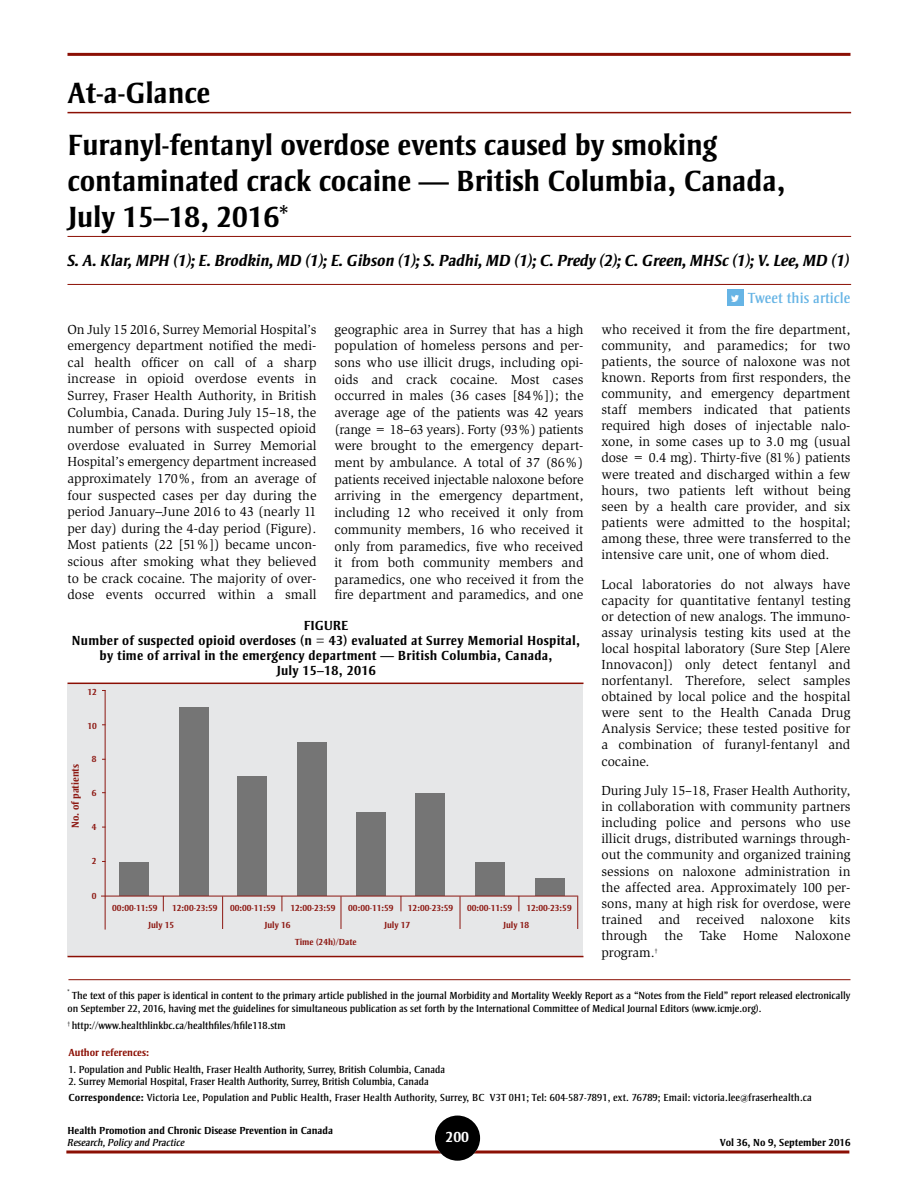
<style>
.page{position:relative;width:918px;height:1188px;background:#fff}
.page>*{position:absolute;margin:0;border:0;box-sizing:border-box;transform-origin:0 0}
.TITLE_auteur{font:700 30px/36px "Strayhorn MT Std";color:#000}
.Article_Type{font:700 30px "Strayhorn MT Std";color:#000}
.Auteur{font:italic 700 16.5px "Strayhorn MT Std";letter-spacing:-.005em;color:#000}
.t1{font:15px "Strayhorn MT Std";letter-spacing:.01em;color:#66b4e5}
.page_No{font:700 15px "Strayhorn MT Std";color:#fff}
.BODY{font:13.5px/16.6px "Slimbach Std";color:#000;text-align:justify}
.Tableau_sous-titre{font:700 13.5px/15px "Strayhorn MT Std";letter-spacing:.02em;color:#000;text-align:center}
.Tableau_titre{font:700 13.5px "Strayhorn MT Std";color:#000}
.t2{font:10.5px/12.6px "Strayhorn MT Std";color:#000}
.t3{font:700 10.5px "Strayhorn MT Std";color:#000}
.t4{font:italic 10.5px "Strayhorn MT Std";color:#000}
.t5{font:700 10.5px "Strayhorn MT Std";color:#8b0f04}
.t6{font:700 10.35px "Strayhorn MT Std";color:#8d1812}
.t7{font:700 9px/17.1px "Strayhorn MT Std";color:#8d1812}
.s1{font-family:"Strayhorn MT Std"}
.s2{font-weight:700}
</style>
<div class="page">
<svg style="left:66px;top:1150px;width:783px;height:4px;background:#a74a42"></svg>
<hr style="left:68px;top:53px;width:782px;height:3px;background:#8b0f04">
<div style="left:435px;top:1116px;width:45px;height:45px;background:#000;border-radius:50%"></div>
<hr style="left:68px;top:979px;width:782px;height:1px;background:#8b0f04">
<div style="left:727px;top:289px;width:16px;height:17px;background:#66b4e5"></div>
<svg style="left:732px;top:296px;width:7px;height:5px"></svg>
<hr style="left:68px;top:112px;width:783px;height:1px;background:#8b0f04">
<hr style="left:68px;top:236px;width:783px;height:1px;background:#8b0f04">
<hr style="left:68px;top:284px;width:783px;height:1px;background:#8b0f04">
<div style="left:68px;top:685px;width:516px;height:271px;background:#e6e7e8"></div>
<div style="left:119px;top:862px;width:29px;height:34px;background:#757575"></div>
<div style="left:179px;top:707px;width:29px;height:189px;background:#757575"></div>
<div style="left:297px;top:742px;width:30px;height:154px;background:#757575"></div>
<div style="left:415px;top:793px;width:30px;height:103px;background:#757575"></div>
<div style="left:535px;top:878px;width:29px;height:18px;background:#757575"></div>
<div style="left:237px;top:776px;width:30px;height:120px;background:#757575"></div>
<div style="left:356px;top:812px;width:30px;height:84px;background:#757575"></div>
<div style="left:475px;top:862px;width:30px;height:34px;background:#757575"></div>
<hr style="left:105px;top:690px;width:1px;height:240px;background:#8d1812">
<hr style="left:101px;top:896px;width:477px;height:1px;background:#8d1812">
<svg style="left:163px;top:896px;width:1px;height:15px"></svg>
<svg style="left:281px;top:896px;width:1px;height:15px"></svg>
<svg style="left:401px;top:896px;width:1px;height:15px"></svg>
<svg style="left:518px;top:896px;width:1px;height:15px"></svg>
<hr style="left:222px;top:896px;width:1px;height:33px;background:#8d1812">
<hr style="left:341px;top:896px;width:1px;height:33px;background:#8d1812">
<hr style="left:460px;top:896px;width:1px;height:33px;background:#8d1812">
<hr style="left:577px;top:896px;width:1px;height:33px;background:#8d1812">
<hr style="left:68px;top:956px;width:516px;height:1px;background:#8b0f04">
<hr style="left:68px;top:683px;width:516px;height:1px;background:#8b0f04">
<p class="Article_Type" style="left:68px;top:75px;width:144px">At-a-Glance</p>
<p class="TITLE_auteur" style="left:68px;top:127px;width:720px">Furanyl-fentanyl overdose events caused by smoking contaminated crack cocaine — British Columbia, Canada,<br>July 15–18, 2016*</p>
<p class="Auteur" style="left:68px;top:251px;width:784px">S. A. Klar, MPH (1); E. Brodkin, MD (1); E. Gibson (1); S. Padhi, MD (1); C. Predy (2); C. Green, MHSc (1); V. Lee, MD (1)</p>
<h2 class="t1" style="left:748px;top:290px;width:104px">Tweet this article</h2>
<p class="BODY" style="left:68px;top:321px;width:251px">On July 15 2016, Surrey Memorial Hospital’s emergency department notified the medi&shy;cal health officer on call of a sharp increase in opioid overdose events in Surrey, Fraser Health Authority, in British Columbia, Canada. During July 15–18, the number of persons with suspected opioid overdose evaluated in Surrey Memorial Hospital’s emergency department increased approximately 170%, from an average of four suspected cases per day during the period January<span class="s1">–</span>June 2016 to 43 (nearly 11 per day) during the 4-day period (Figure).<br>Most patients (22 [51%]) became uncon&shy;scious after smoking what they believed to be crack cocaine. The majority of over&shy;dose events occurred within a small</p>
<p class="BODY" style="left:334px;top:321px;width:251px">geographic area in Surrey that has a high population of homeless persons and per&shy;sons who use illicit drugs, including opi&shy;oids and crack cocaine. Most cases occurred in males (36 cases [84%]); the average age of the patients was 42 years (range = 18–63 years). Forty (93%) patients were brought to the emergency depart&shy;ment by ambulance. A total of 37 (86%) patients received injectable naloxone before arriving in the emergency department, including 12 who received it only from community members, 16 who received it only from paramedics, five who received it from both community members and paramedics, one who received it from the fire department and paramedics, and one</p>
<p class="BODY" style="left:602px;top:321px;width:251px;line-height:16px">who received it from the fire department, community, and paramedics; for two patients, the source of naloxone was not known. Reports from first responders, the community, and emergency department staff members indicated that patients required high doses of injectable nalo&shy;xone, in some cases up to 3.0 mg (usual dose = 0.4 mg). Thirty-five (81%) patients were treated and discharged within a few hours, two patients left without being seen by a health care provider, and six patients were admitted to the hospital; among these, three were transferred to the intensive care unit, one of whom died.</p>
<p class="BODY" style="left:602px;top:576px;width:251px;line-height:16px">Local laboratories do not always have capacity for quantitative fentanyl testing or detection of new analogs. The immuno&shy;assay urinalysis testing kits used at the local hospital laboratory (Sure Step [Alere Innovacon]) only detect fentanyl and norfentanyl. Therefore, select samples obtained by local police and the hospital were sent to the Health Canada Drug Analysis Service; these tested positive for a combination of furanyl-fentanyl and cocaine.</p>
<p class="BODY" style="left:602px;top:783px;width:251px;line-height:16.2px">During July 15–18, Fraser Health Authority, in collaboration with community partners including police and persons who use illicit drugs, distributed warnings through&shy;out the community and organized training sessions on naloxone administration in the affected area. Approximately 100 per&shy;sons, many at high risk for overdose, were trained and received naloxone kits through the Take Home Naloxone program.<sup>†</sup></p>
<p class="t2" style="left:68px;top:990px;width:784px"><sup>*</sup> The text of this paper is identical in content to the primary article published in the journal Morbidity and Mortality Weekly Report as a “Notes from the Field” report released electronically on September 22, 2016, having met the guidelines for simultaneous publication as set forth by the International Committee of Medical Journal Editors (www.icmje.org).</p>
<p class="t2" style="left:68px;top:1019px;width:220px"><sup>†</sup> http://www.healthlinkbc.ca/healthfiles/hfile118.stm</p>
<p class="Tableau_titre" style="left:304px;top:617px;width:46px">FIGURE</p>
<p class="Tableau_sous-titre" style="left:72px;top:633px;width:510px">Number of suspected opioid overdoses (n = 43) evaluated at Surrey Memorial Hospital, by time of arrival in the emergency department — British Columbia, Canada,<br>July 15–18, 2016</p>
<p class="t7" style="left:88px;top:683px;width:11px">12</p>
<p class="t7" style="left:88px;top:717px;width:11px">10</p>
<p class="t7" style="left:92px;top:751px;width:6px">8</p>
<p class="t6" style="left:69px;top:828px;width:65px;rotate:-90deg">No. of patients</p>
<p class="t7" style="left:92px;top:784px;width:6px">6</p>
<p class="t7" style="left:92px;top:819px;width:6px">4</p>
<p class="t7" style="left:92px;top:853px;width:6px">2</p>
<p class="t7" style="left:92px;top:888px;width:6px">0</p>
<p class="t7" style="left:148px;top:899px;width:28px;text-indent:-36px">00:00-11:59<br>July 15</p>
<p class="t7" style="left:172px;top:899px;width:47px">12:00-23:59</p>
<p class="t7" style="left:230px;top:899px;width:47px">00:00-11:59</p>
<p class="t7" style="left:290px;top:899px;width:47px">12:00-23:59</p>
<p class="t7" style="left:348px;top:899px;width:47px">00:00-11:59</p>
<p class="t7" style="left:408px;top:899px;width:47px">12:00-23:59</p>
<p class="t7" style="left:467px;top:899px;width:47px">00:00-11:59</p>
<p class="t7" style="left:526px;top:899px;width:47px">12:00-23:59</p>
<p class="t7" style="left:265px;top:916px;width:28px">July 16</p>
<p class="t7" style="left:384px;top:916px;width:28px">July 17</p>
<p class="t7" style="left:503px;top:916px;width:28px">July 18</p>
<p class="t7" style="left:295px;top:934px;width:63px">Time (24h)/Date</p>
<p class="t5" style="left:68px;top:1046px;width:82px">Author references:</p>
<p class="t2" style="left:68px;top:1063px;width:378px">1. Population and Public Health, Fraser Health Authority, Surrey, British Columbia, Canada</p>
<p class="t2" style="left:68px;top:1075px;width:362px">2. Surrey Memorial Hospital, Fraser Health Authority, Surrey, British Columbia, Canada</p>
<p class="t2" style="left:68px;top:1091px;width:745px"><span class="s2">Correspondence:</span> Victoria Lee, Population and Public Health, Fraser Health Authority, Surrey, BC V3T 0H1; Tel: 604-587-7891, ext. 76789; Email: victoria.lee@fraserhealth.ca</p>
<p class="t3" style="left:68px;top:1125px;width:267px">Health Promotion and Chronic Disease Prevention in Canada</p>
<p class="t4" style="left:68px;top:1137px;width:119px">Research, Policy and Practice</p>
<p class="page_No" style="left:446px;top:1128px;width:25px">200</p>
<p class="t3" style="left:720px;top:1137px;width:132px">Vol 36, No 9, September 2016</p>
</div>
